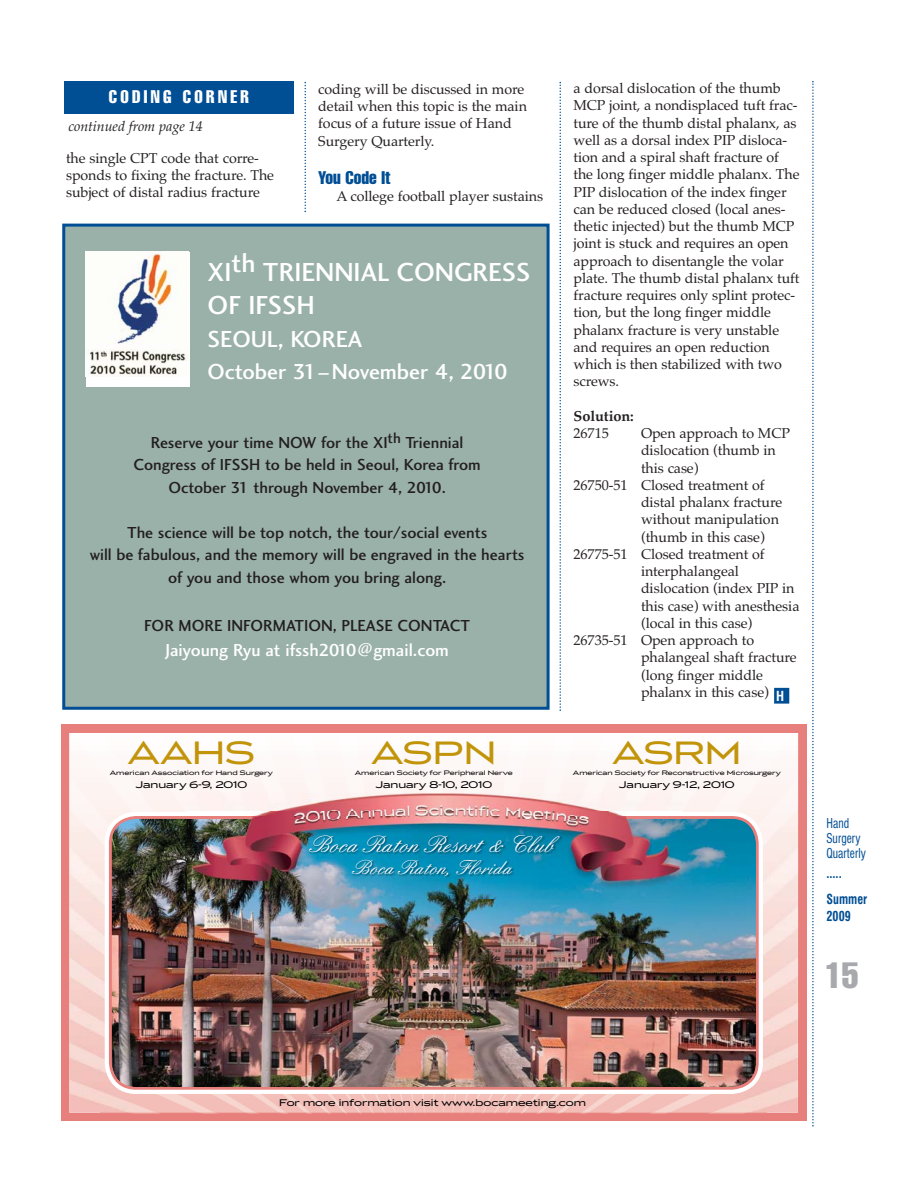
<style>
.page{position:relative;width:918px;height:1188px;background:#fff}
.page>*{position:absolute;margin:0;border:0;box-sizing:border-box;transform-origin:0 0}
.t1{font:36px "Luxury Gold+QPDMMS";color:#c1940a}
.t2{font:extra-condensed 36px "Helvetica";color:#a7a9ac}
.t3{font:27px/33px "Charlotte Sans Medium Plain";color:#fff}
.t4{font:25.2px "English+T42+KSJDOO";color:#fff}
.t5{font:24px "Charlotte Sans Medium Plain";color:#fff}
.t6{font:22.5px "Charlotte Sans Medium Plain";color:#fff}
.t7{font:21.6px "English+T42+KSJDOO";color:#fff}
.t8{font:18px "Charlotte Sans Medium Plain";color:#fff}
.t9{font:extra-condensed 18px "Helvetica";letter-spacing:.185em;color:#fff}
.t10{font:extra-condensed 18px "Helvetica";color:#004e94}
.t11{font:16.5px/22.5px "Charlotte Sans Medium Plain";color:#231f20;text-align:center}
.t12{font:condensed 15px/15px "Helvetica";color:#004e94;scale:.85 1}
.t13{font:700 14.55px "Palatino";letter-spacing:-.005em;color:#231f20}
.t14{font:14.25px/17.2px "Palatino";letter-spacing:-.005em;color:#231f20}
.t15{font:italic 14.25px "Palatino";letter-spacing:-.005em;color:#231f20}
.t16{font:700 13.5px/26px "Corporate Condensed";color:#004e94;scale:.9 1}
.t17{font:10.8px "Luxury Gold+QPDMMS";color:#000}
.t18{font:7.2px "Luxury Gold+QPDMMS";color:#000}
</style>
<div class="page">
<div style="left:64px;top:81px;width:230px;height:33px;background:#004e94"></div>
<div style="left:774px;top:688px;width:15px;height:16px;background:#004e94"></div>
<svg style="left:304px;top:82px;width:2px;height:130px"></svg>
<svg style="left:559px;top:82px;width:2px;height:629px"></svg>
<svg style="left:812px;top:81px;width:2px;height:1046px"></svg>
<div style="left:61px;top:724px;width:745px;height:397px;background:#e7807c"></div>
<img style="left:69px;top:733px;width:1px;height:380px">
<img style="left:766px;top:797px;width:32px;height:31px">
<img style="left:132px;top:1113px;width:613px;height:1px">
<div style="left:70px;top:733px;width:126px;height:95px;background:#fdf7f6"></div>
<div style="left:196px;top:733px;width:602px;height:64px;background:#fdf9f8"></div>
<img style="left:70px;top:828px;width:63px;height:285px">
<img style="left:735px;top:828px;width:63px;height:285px">
<img style="left:133px;top:1094px;width:602px;height:19px">
<svg style="left:105px;top:812px;width:658px;height:282px;fill:#fff"></svg>
<img style="left:109px;top:816px;width:650px;height:274px">
<img style="left:682px;top:819px;width:1px;height:71px">
<svg style="left:682px;top:794px;width:1px;height:25px"></svg>
<img style="left:188px;top:775px;width:494px;height:123px">
<img style="left:309px;top:835px;width:253px;height:43px">
<div style="left:65px;top:227px;width:482px;height:480px;background:#9ab1a9"></div>
<div style="left:62px;top:224px;width:488px;height:486px;border:3px solid #004e94"></div>
<div style="left:86px;top:252px;width:104px;height:135px;background:#fff"></div>
<img style="left:88px;top:253px;width:101px;height:123px">
<p class="t9" style="left:109px;top:90px;width:141px">CODING CORNER</p>
<p class="t14" style="left:318px;top:82px;width:210px">coding will be discussed in more detail when this topic is the main focus of a future issue of Hand<br>Surgery Quarterly.</p>
<p class="t10" style="left:318px;top:171px;width:74px">You Code It</p>
<p class="t14" style="left:336px;top:189px;width:208px">A college football player sustains</p>
<p class="t15" style="left:68px;top:120px;width:136px">continued from page 14</p>
<p class="t14" style="left:66px;top:151px;width:210px">the single CPT code that corre&shy;sponds to fixing the fracture. The subject of distal radius fracture</p>
<h2 class="t3" style="left:208px;top:258px;width:325px">XIth TRIENNIAL CONGRESS<br>OF IFSSH</h2>
<h3 class="t5" style="left:208px;top:330px;width:156px">SEOUL, KOREA</h3>
<h3 class="t6" style="left:208px;top:363px;width:302px">October 31–November 4, 2010</h3>
<p class="t11" style="left:134px;top:432px;width:349px">Reserve your time NOW for the XI<sup>th</sup> Triennial<br>Congress of IFSSH to be held in Seoul, Korea from<br>October 31 through November 4, 2010.</p>
<p class="t11" style="left:90px;top:522px;width:436px">The science will be top notch, the tour/social events<br>will be fabulous, and the memory will be engraved in the hearts of you and those whom you bring along.</p>
<p class="t11" style="left:144px;top:615px;width:327px">FOR MORE INFORMATION, PLEASE CONTACT</p>
<p class="t8" style="left:165px;top:643px;width:285px">Jaiyoung Ryu at ifssh2010@gmail.com</p>
<h1 class="t1" style="left:128px;top:739px;width:129px">AAHS</h1>
<p class="t17" style="left:135px;top:780px;width:113px">January 6-9, 2010</p>
<p class="t18" style="left:110px;top:770px;width:165px">American Association for Hand Surgery</p>
<h1 class="t1" style="left:371px;top:739px;width:127px">ASPN</h1>
<p class="t17" style="left:375px;top:780px;width:118px">January 8-10, 2010</p>
<p class="t18" style="left:355px;top:770px;width:159px">American Society for Peripheral Nerve</p>
<p class="t14" style="left:574px;top:81px;width:228px">a dorsal dislocation of the thumb MCP joint, a nondisplaced tuft frac&shy;ture of the thumb distal phalanx, as well as a dorsal index PIP disloca&shy;tion and a spiral shaft fracture of the long finger middle phalanx. The PIP dislocation of the index finger can be reduced closed (local anes&shy;thetic injected) but the thumb MCP joint is stuck and requires an open approach to disentangle the volar plate. The thumb distal phalanx tuft fracture requires only splint protec&shy;tion, but the long finger middle phalanx fracture is very unstable and requires an open reduction which is then stabilized with two screws.</p>
<p class="t13" style="left:574px;top:410px;width:62px">Solution:</p>
<p class="t14" style="left:574px;top:426px;width:37px">26715</p>
<p class="t14" style="left:641px;top:426px;width:151px">Open approach to MCP</p>
<p class="t14" style="left:641px;top:443px;width:136px">dislocation (thumb in</p>
<p class="t14" style="left:641px;top:461px;width:59px">this case)</p>
<p class="t14" style="left:574px;top:478px;width:193px">26750-51 Closed treatment of</p>
<p class="t14" style="left:641px;top:495px;width:143px">distal phalanx fracture</p>
<p class="t14" style="left:641px;top:512px;width:139px">without manipulation</p>
<p class="t14" style="left:641px;top:530px;width:125px">(thumb in this case)</p>
<p class="t14" style="left:574px;top:547px;width:193px">26775-51 Closed treatment of</p>
<p class="t14" style="left:641px;top:564px;width:100px">interphalangeal</p>
<p class="t14" style="left:641px;top:581px;width:155px">dislocation (index PIP in</p>
<p class="t14" style="left:641px;top:599px;width:160px">this case) with anesthesia</p>
<p class="t14" style="left:641px;top:616px;width:113px">(local in this case)</p>
<p class="t14" style="left:574px;top:633px;width:182px">26735-51 Open approach to</p>
<p class="t14" style="left:641px;top:650px;width:157px">phalangeal shaft fracture</p>
<p class="t14" style="left:641px;top:668px;width:124px">(long finger middle</p>
<p class="t14" style="left:641px;top:685px;width:145px">phalanx in this case) <sub>H</sub></p>
<h1 class="t1" style="left:612px;top:739px;width:131px">ASRM</h1>
<p class="t17" style="left:619px;top:780px;width:117px">January 9-12, 2010</p>
<p class="t18" style="left:573px;top:770px;width:210px">American Society for Reconstructive Microsurgery</p>
<h3 class="t4" style="left:313px;top:829px;width:246px">Boca Raton Resort &amp; Club</h3>
<h3 class="t7" style="left:356px;top:853px;width:161px">Boca Raton, Florida</h3>
<p class="t12" style="left:827px;top:817px;width:48px">Hand<br>Surgery<br>Quarterly</p>
<p class="t16" style="left:827px;top:861px;width:47px">.....<br>Summer</p>
<p class="t16" style="left:827px;top:904px;width:29px">2009</p>
<h1 class="t2" style="left:825px;top:962px;width:35px">15</h1>
<p class="t17" style="left:279px;top:1098px;width:308px">For more information visit www.bocameeting.com</p>
</div>
